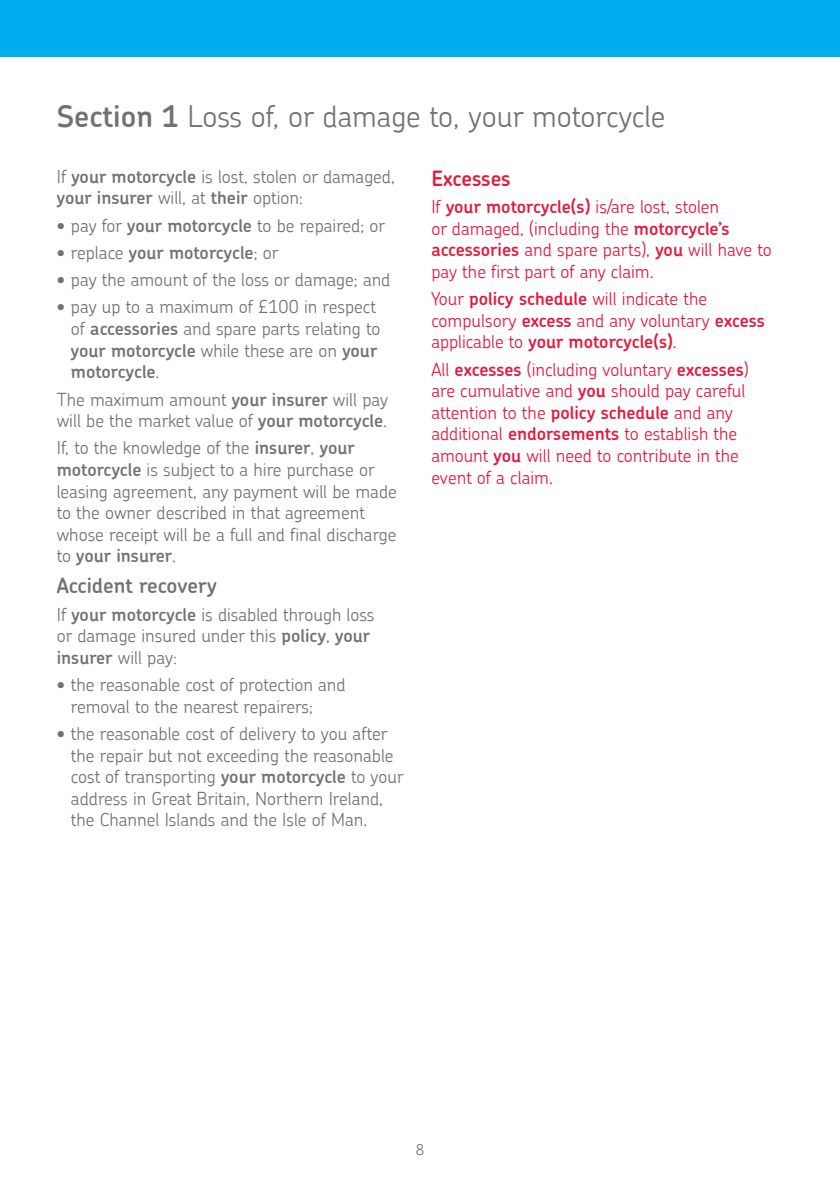
<style>
.page{position:relative;width:840px;height:1191px;background:#fff}
.page>*{position:absolute;margin:0;border:0;box-sizing:border-box;transform-origin:0 0}
.t1{font:300 30px "Chevin";color:#717275}
.t2{font:600 21px "Chevin";color:#717275}
.t3{font:600 21px "Chevin";color:#e4183e}
.t4{font:300 18px/21.6px "Chevin";color:#717275}
.t5{font:300 18px/21.6px "Chevin";color:#e4183e}
.t6{font:600 18px "Chevin";color:#717275}
.t7{font:300 15px "Chevin";color:#717275}
.s1{font-weight:600}
.s2{font-weight:300}
</style>
<div class="page">
<div style="left:0;top:0;width:839px;height:57px;background:#00aeef"></div>
<hr style="left:839px;top:0;width:1px;height:57px;background:#00aeef">
<p class="t1" style="left:57px;top:97px;width:609px"><span class="s1">Section 1</span> Loss of, or damage to, your motorcycle</p>
<p class="t4" style="left:57px;top:165px;width:339px">If <span class="s1">your motorcycle</span> is lost, stolen or damaged, <span class="s1">your insurer</span> will, at <span class="s1">their</span> option:</p>
<p class="t4" style="left:57px;top:214px;width:330px">• pay for <span class="s1">your motorcycle</span> to be repaired; or</p>
<p class="t6" style="left:57px;top:241px;width:223px"><span class="s2">• replace</span> your motorcycle<span class="s2">; or</span></p>
<p class="t4" style="left:57px;top:268px;width:335px">• pay the amount of the loss or damage; and</p>
<p class="t4" style="left:71px;top:296px;width:311px;text-indent:-14px">• pay up to a maximum of £100 in respect of <span class="s1">accessories</span> and spare parts relating to <span class="s1">your motorcycle</span> while these are on <span class="s1">your motorcycle</span>.</p>
<p class="t4" style="left:57px;top:388px;width:333px">The maximum amount <span class="s1">your insurer</span> will pay will be the market value of <span class="s1">your motorcycle</span>.</p>
<p class="t4" style="left:57px;top:437px;width:341px">If, to the knowledge of the <span class="s1">insurer</span>, <span class="s1">your motorcycle</span> is subject to a hire purchase or leasing agreement, any payment will be made to the owner described in that agreement whose receipt will be a full and final discharge to <span class="s1">your insurer</span>.</p>
<p class="t2" style="left:57px;top:572px;width:161px">Accident recovery</p>
<p class="t4" style="left:57px;top:603px;width:319px">If <span class="s1">your motorcycle</span> is disabled through loss or damage insured under this <span class="s1">policy</span>, <span class="s1">your insurer</span> will pay:</p>
<p class="t4" style="left:71px;top:673px;width:276px;text-indent:-14px">• the reasonable cost of protection and removal to the nearest repairers;</p>
<p class="t4" style="left:71px;top:722px;width:334px;text-indent:-14px">• the reasonable cost of delivery to you after the repair but not exceeding the reasonable cost of transporting <span class="s1">your motorcycle</span> to your address in Great Britain, Northern Ireland, the Channel Islands and the Isle of Man.</p>
<p class="t3" style="left:431px;top:164px;width:81px">Excesses</p>
<p class="t5" style="left:431px;top:195px;width:341px">If <span class="s1">your motorcycle(s)</span> is/are lost, stolen<br>or damaged, (including the <span class="s1">motorcycle’s accessories</span> and spare parts), <span class="s1">you</span> will have to pay the first part of any claim.</p>
<p class="t5" style="left:431px;top:287px;width:335px">Your <span class="s1">policy schedule</span> will indicate the compulsory <span class="s1">excess</span> and any voluntary <span class="s1">excess </span>applicable to <span class="s1">your motorcycle(s)</span>.</p>
<p class="t5" style="left:431px;top:358px;width:319px">All <span class="s1">excesses</span> (including voluntary <span class="s1">excesses</span>) are cumulative and <span class="s1">you</span> should pay careful attention to the <span class="s1">policy schedule</span> and any additional <span class="s1">endorsements</span> to establish the amount <span class="s1">you</span> will need to contribute in the event of a claim.</p>
<p class="t7" style="left:415px;top:1140px;width:10px">8</p>
</div>
